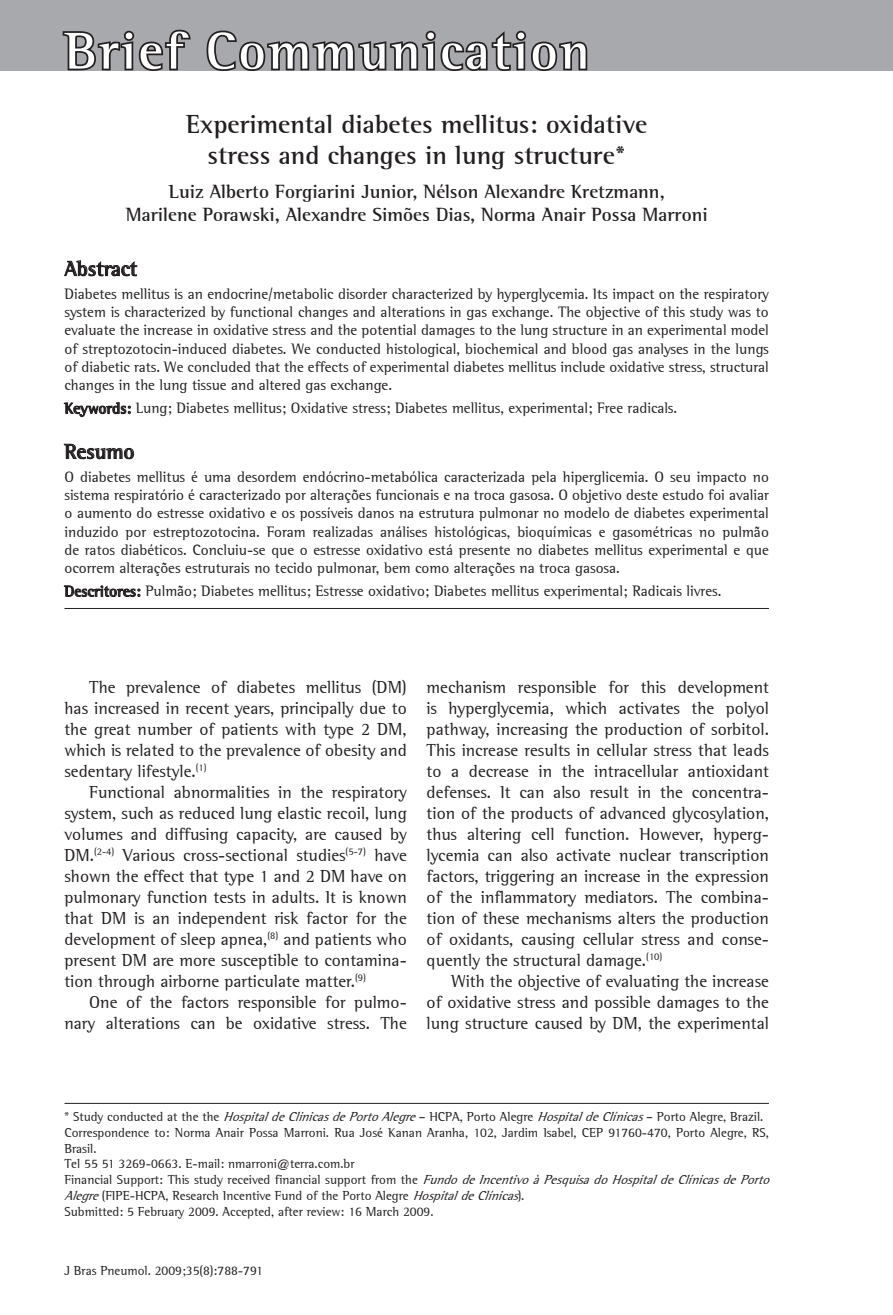
<style>
.page{position:relative;width:893px;height:1315px;background:#fff}
.page>*{position:absolute;margin:0;border:0;box-sizing:border-box;transform-origin:0 0}
.capítulo{font:700 52.5px "Libre Semi Serif S Si";letter-spacing:.05em;color:#fff}
.título___1o_idioma{font:700 26.25px/31.5px "Libre Semi Serif S Si";color:#231f20;text-align:center}
.resumo___título{font:700 21px "Libre Semi Serif S Si";color:#231f20}
.autores{font:700 19.25px/23.1px "Libre Semi Serif S Si";color:#231f20;text-align:center}
.corpo_inglês{font:17.5px/21px "Libre Semi Serif S Si";color:#231f20;text-align:justify}
.resumo___português{font:15.22px/18.2px "Libre Semi Serif S Si";color:#231f20;text-align:justify}
.resumo___inglês__Sem{font:15.22px/18.2px "Libre Semi Serif S Si";color:#231f20;text-align:justify}
.palavras-chave___por{font:15.22px "Libre Semi Serif S Si";color:#231f20}
.palavras-chave___ing{font:15.22px "Libre Semi Serif S Si";color:#231f20}
.endereço{font:13.12px/15.8px "Libre Semi Serif S Si";color:#231f20}
.rodapé{font:13.12px "Libre Semi Serif S Si";color:#231f20}
.s1{font-weight:700}
.s2{font-style:italic}
</style>
<div class="page">
<div style="left:0;top:0;width:893px;height:70px;background:#a8a9ad"></div>
<svg style="left:64px;top:260px;width:73px;height:16px"></svg>
<svg style="left:64px;top:402px;width:67px;height:15px"></svg>
<svg style="left:64px;top:444px;width:70px;height:15px"></svg>
<svg style="left:64px;top:586px;width:76px;height:10px"></svg>
<hr style="left:64px;top:1103px;width:705px;height:1px;background:#231f20">
<hr style="left:64px;top:608px;width:705px;height:1px;background:#231f20">
<svg style="left:61px;top:29px;width:132px;height:42px"></svg>
<svg style="left:204px;top:30px;width:385px;height:41px"></svg>
<p class="capítulo" style="left:64px;top:19px;width:527px">Brief Communication</p>
<p class="título___1o_idioma" style="left:186px;top:108px;width:463px">Experimental diabetes mellitus: oxidative stress and changes in lung structure*</p>
<p class="autores" style="left:126px;top:179px;width:583px">Luiz Alberto Forgiarini Junior, Nélson Alexandre Kretzmann,<br>Marilene Porawski, Alexandre Simões Dias, Norma Anair Possa Marroni</p>
<p class="resumo___título" style="left:64px;top:256px;width:74px">Abstract</p>
<p class="resumo___inglês__Sem" style="left:64px;top:284px;width:706px">Diabetes mellitus is an endocrine/metabolic disorder characterized by hyperglycemia. Its impact on the respiratory system is characterized by functional changes and alterations in gas exchange. The objective of this study was to evaluate the increase in oxidative stress and the potential damages to the lung structure in an experimental model of streptozotocin-induced diabetes. We conducted histological, biochemical and blood gas analyses in the lungs of diabetic rats. We concluded that the effects of experimental diabetes mellitus include oxidative stress, structural changes in the lung tissue and altered gas exchange.</p>
<p class="palavras-chave___ing" style="left:64px;top:399px;width:614px"><span class="s1">Keywords:</span> Lung; Diabetes mellitus; Oxidative stress; Diabetes mellitus, experimental; Free radicals.</p>
<p class="resumo___título" style="left:64px;top:439px;width:72px">Resumo</p>
<p class="resumo___português" style="left:64px;top:467px;width:706px">O diabetes mellitus é uma desordem endócrino-metabólica caracterizada pela hiperglicemia. O seu impacto no sistema respiratório é caracterizado por alterações funcionais e na troca gasosa. O objetivo deste estudo foi avaliar o aumento do estresse oxidativo e os possíveis danos na estrutura pulmonar no modelo de diabetes experimental induzido por estreptozotocina. Foram realizadas análises histológicas, bioquímicas e gasométricas no pulmão de ratos diabéticos. Concluiu-se que o estresse oxidativo está presente no diabetes mellitus experimental e que ocorrem alterações estruturais no tecido pulmonar, bem como alterações na troca gasosa.</p>
<p class="palavras-chave___por" style="left:64px;top:582px;width:658px"><span class="s1">Descritores:</span> Pulmão; Diabetes mellitus; Estresse oxidativo; Diabetes mellitus experimental; Radicais livres.</p>
<p class="corpo_inglês" style="left:64px;top:676px;width:344px;text-indent:25px">The prevalence of diabetes mellitus (DM) has increased in recent years, principally due to the great number of patients with type 2 DM, which is related to the prevalence of obesity and sedentary lifestyle.<sup>(1)</sup></p>
<p class="corpo_inglês" style="left:64px;top:781px;width:344px;text-indent:25px">Functional abnormalities in the respiratory system, such as reduced lung elastic recoil, lung volumes and diffusing capacity, are caused by DM.<sup>(2-4)</sup> Various cross-sectional studies<sup>(5-7)</sup> have shown the effect that type 1 and 2 DM have on pulmonary function tests in adults. It is known that DM is an independent risk factor for the development of sleep apnea,<sup>(8)</sup> and patients who present DM are more susceptible to contamina&shy;tion through airborne particulate matter.<sup>(9)</sup></p>
<p class="corpo_inglês" style="left:64px;top:991px;width:344px;text-align:right">One of the factors responsible for pulmo&shy;nary alterations can be oxidative stress. The</p>
<p class="corpo_inglês" style="left:427px;top:676px;width:344px">mechanism responsible for this development is hyperglycemia, which activates the polyol pathway, increasing the production of sorbitol.<br>This increase results in cellular stress that leads to a decrease in the intracellular antioxidant defenses. It can also result in the concentra&shy;tion of the products of advanced glycosylation, thus altering cell function. However, hyperg&shy;lycemia can also activate nuclear transcription factors, triggering an increase in the expression of the inflammatory mediators. The combina&shy;tion of these mechanisms alters the production of oxidants, causing cellular stress and conse&shy;quently the structural damage.<sup>(10)</sup></p>
<p class="corpo_inglês" style="left:427px;top:970px;width:344px;text-indent:25px">With the objective of evaluating the increase of oxidative stress and possible damages to the lung structure caused by DM, the experimental</p>
<p class="endereço" style="left:64px;top:1108px;width:700px">* Study conducted at the the <span class="s2">HospitaldeClinicasdePortoAlegre</span>– HCPA, Porto Alegre <span class="s2">HospitaldeClínicas</span>– Porto Alegre, Brazil.</p>
<p class="endereço" style="left:64px;top:1124px;width:706px">Correspondence to: Norma Anair Possa Marroni. Rua José Kanan Aranha, 102, Jardim Isabel, CEP 91760-470, Porto Alegre, RS,<br>Brasil.</p>
<p class="endereço" style="left:64px;top:1156px;width:291px">Tel 55 51 3269-0663. E-mail: nmarroni@terra.com.br</p>
<p class="endereço" style="left:64px;top:1171px;width:711px">Financial Support: This study received financial support from the <span class="s2">FundodeIncentivoàPesquisadoHospitaldeClínicasdePorto<br>Alegre</span>(FIPE-HCPA, Research Incentive Fund of the Porto Alegre <span class="s2">HospitaldeClínicas</span>).</p>
<p class="endereço" style="left:64px;top:1203px;width:371px">Submitted: 5 February 2009. Accepted, after review: 16 March 2009.</p>
<p class="rodapé" style="left:64px;top:1263px;width:200px">J Bras Pneumol. 2009;35(8):788-791</p>
</div>
